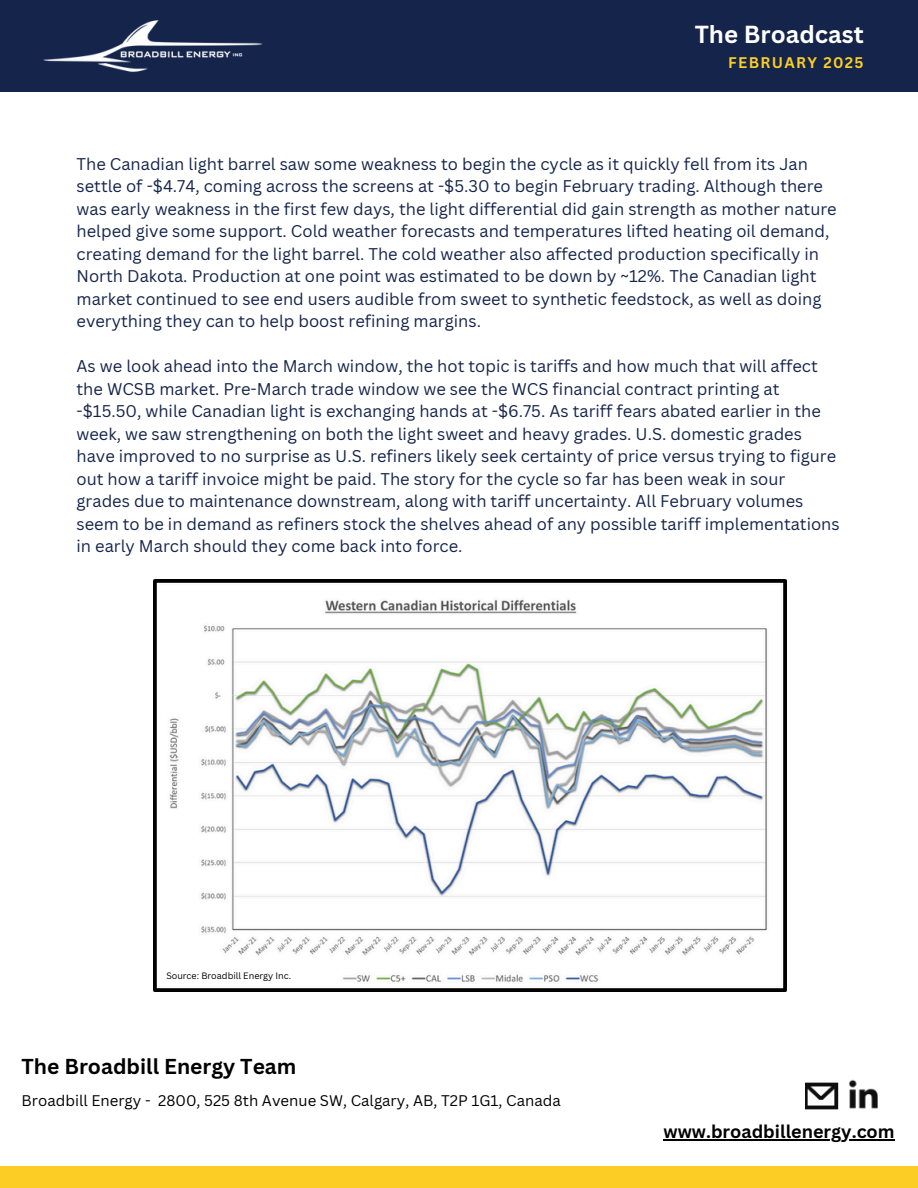
<style>
.page{position:relative;width:918px;height:1188px;background:#fff}
.page>*{position:absolute;margin:0;border:0;box-sizing:border-box;transform-origin:0 0}
.t1{font:700 24px "Canva Sans";color:#fff}
.t2{font:700 21px "Canva Sans";color:#000}
.t3{font:700 18px "Canva Sans";color:#000}
.t4{font:16.5px/22.5px "Canva Sans";color:#15244a}
.t5{font:15px "Canva Sans";color:#000}
.t6{font:700 15px "Canva Sans";letter-spacing:.09em;color:#fcce25}
.t7{font:9px "Canva Sans";color:#000}
</style>
<div class="page">
<div style="left:0;top:0;width:918px;height:92px;background:#15244a"></div>
<div style="left:0;top:1166px;width:918px;height:22px;background:#fcce25"></div>
<img style="left:43px;top:20px;width:219px;height:52px">
<img style="left:153px;top:579px;width:634px;height:413px">
<img style="left:849px;top:1079px;width:29px;height:30px">
<img style="left:806px;top:1082px;width:33px;height:28px">
<hr style="left:664px;top:1139px;width:231px;height:1px;background:#000">
<p class="t1" style="left:695px;top:17px;width:170px">The Broadcast</p>
<h1 class="t6" style="left:728px;top:52px;width:137px">FEBRUARY 2025</h1>
<h4 class="t4" style="left:77px;top:152px;width:762px">The Canadian light barrel saw some weakness to begin the cycle as it quickly fell from its Jan settle of -$4.74, coming across the screens at -$5.30 to begin February trading. Although there was early weakness in the first few days, the light differential did gain strength as mother nature helped give some support. Cold weather forecasts and temperatures lifted heating oil demand, creating demand for the light barrel. The cold weather also affected production specifically in North Dakota. Production at one point was estimated to be down by ~12%. The Canadian light market continued to see end users audible from sweet to synthetic feedstock, as well as doing everything they can to help boost refining margins.</h4>
<h4 class="t4" style="left:77px;top:355px;width:765px">As we look ahead into the March window, the hot topic is tariffs and how much that will affect the WCSB market. Pre-March trade window we see the WCS financial contract printing at -$15.50, while Canadian light is exchanging hands at -$6.75. As tariff fears abated earlier in the week, we saw strengthening on both the light sweet and heavy grades. U.S. domestic grades have improved to no surprise as U.S. refiners likely seek certainty of price versus trying to figure out how a tariff invoice might be paid. The story for the cycle so far has been weak in sour grades due to maintenance downstream, along with tariff uncertainty. All February volumes seem to be in demand as refiners stock the shelves ahead of any possible tariff implementations in early March should they come back into force.</h4>
<h5 class="t7" style="left:166px;top:970px;width:126px">Source: Broadbill Energy Inc.</h5>
<p class="t2" style="left:22px;top:1052px;width:276px">The Broadbill Energy Team</p>
<p class="t5" style="left:22px;top:1090px;width:541px">Broadbill Energy - 2800, 525 8th Avenue SW, Calgary, AB, T2P 1G1, Canada</p>
<h2 class="t3" style="left:664px;top:1119px;width:233px">www.broadbillenergy.com</h2>
</div>
